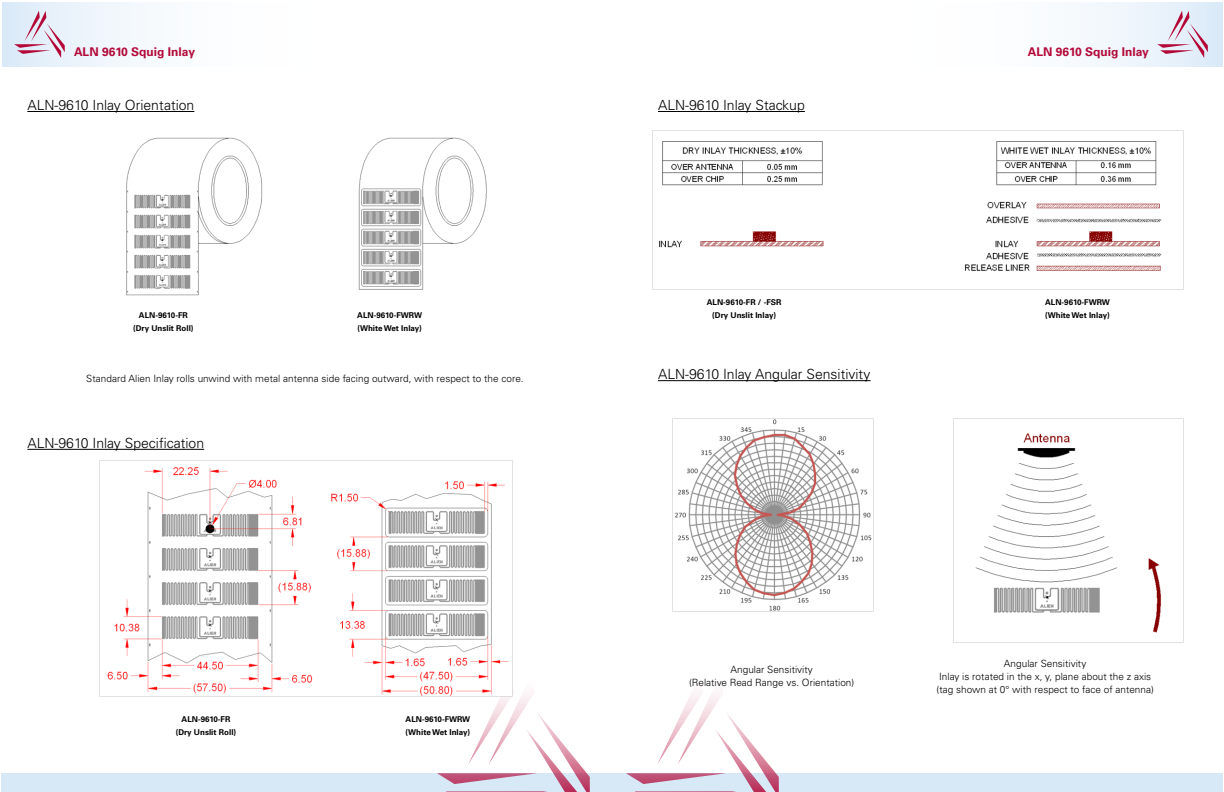
<style>
.page{position:relative;width:1224px;height:792px;background:#fff}
.page>*{position:absolute;margin:0;border:0;box-sizing:border-box;transform-origin:0 0}
.t1{font:300 14px "Univers";color:#000}
.t2{font:700 12px "Univers";color:#b30838}
.t3{font:300 10px/13px "Univers";color:#000;text-align:center}
.t4{font:700 8px/13px "Univers";color:#000}
</style>
<div class="page">
<div style="left:725px;top:2px;width:499px;height:66px;background:linear-gradient(to right,#fff,#e9f2fb)"></div>
<div style="left:725px;top:1px;width:499px;height:67px;border:1px solid #fff"></div>
<div style="left:2px;top:2px;width:498px;height:66px;background:linear-gradient(to right,#e8f2fb,#fff)"></div>
<div style="left:1px;top:1px;width:499px;height:67px;border:1px solid #fff"></div>
<div style="left:1px;top:773px;width:611px;height:19px;background:#d7e8f7"></div>
<div style="left:612px;top:773px;width:612px;height:19px;background:#d7e8f7"></div>
<svg style="left:14px;top:11px;width:51px;height:47px;background:#dbcbdc"></svg>
<svg style="left:626px;top:693px;width:153px;height:99px"></svg>
<svg style="left:437px;top:693px;width:153px;height:99px"></svg>
<svg style="left:1157px;top:11px;width:51px;height:47px;background:#dcccdc"></svg>
<hr style="left:27px;top:111px;width:167px;height:1px;background:#000">
<hr style="left:27px;top:449px;width:177px;height:1px;background:#000">
<hr style="left:658px;top:111px;width:147px;height:1px;background:#000">
<hr style="left:658px;top:380px;width:213px;height:1px;background:#000">
<img style="left:126px;top:137px;width:361px;height:159px">
<img style="left:99px;top:460px;width:414px;height:237px">
<img style="left:653px;top:130px;width:530px;height:160px">
<img style="left:675px;top:419px;width:199px;height:192px">
<img style="left:975px;top:433px;width:186px;height:200px">
<p class="t2" style="left:74px;top:45px;width:123px">ALN 9610 Squig Inlay</p>
<p class="t2" style="left:1028px;top:45px;width:123px">ALN 9610 Squig Inlay</p>
<h1 class="t1" style="left:27px;top:97px;width:169px">ALN-9610 Inlay Orientation</h1>
<p class="t4" style="left:133px;top:309px;width:62px;text-align:center">ALN-9610-FR (Dry Unslit Roll)</p>
<p class="t4" style="left:357px;top:309px;width:66px">ALN-9610-FWRW (White Wet Inlay)</p>
<p class="t3" style="left:86px;top:372px;width:439px">Standard Alien Inlay rolls unwind with metal antenna side facing outward, with respect to the core.</p>
<h1 class="t1" style="left:27px;top:435px;width:178px">ALN-9610 Inlay Specification</h1>
<p class="t4" style="left:176px;top:713px;width:62px;text-align:center">ALN-9610-FR (Dry Unslit Roll)</p>
<p class="t4" style="left:406px;top:713px;width:66px">ALN-9610-FWRW (White Wet Inlay)</p>
<h1 class="t1" style="left:658px;top:97px;width:148px">ALN-9610 Inlay Stackup</h1>
<p class="t4" style="left:707px;top:295px;width:76px;text-align:center">ALN-9610-FR / -FSR (Dry Unslit Inlay)</p>
<h1 class="t1" style="left:658px;top:366px;width:214px">ALN-9610 Inlay Angular Sensitivity</h1>
<p class="t4" style="left:1045px;top:295px;width:66px">ALN-9610-FWRW (White Wet Inlay)</p>
<p class="t3" style="left:689px;top:663px;width:167px">Angular Sensitivity<br>(Relative Read Range vs. Orientation)</p>
<p class="t3" style="left:937px;top:657px;width:219px">Angular Sensitivity<br>Inlay is rotated in the x, y, plane about the z axis (tag shown at 0° with respect to face of antenna)</p>
</div>
